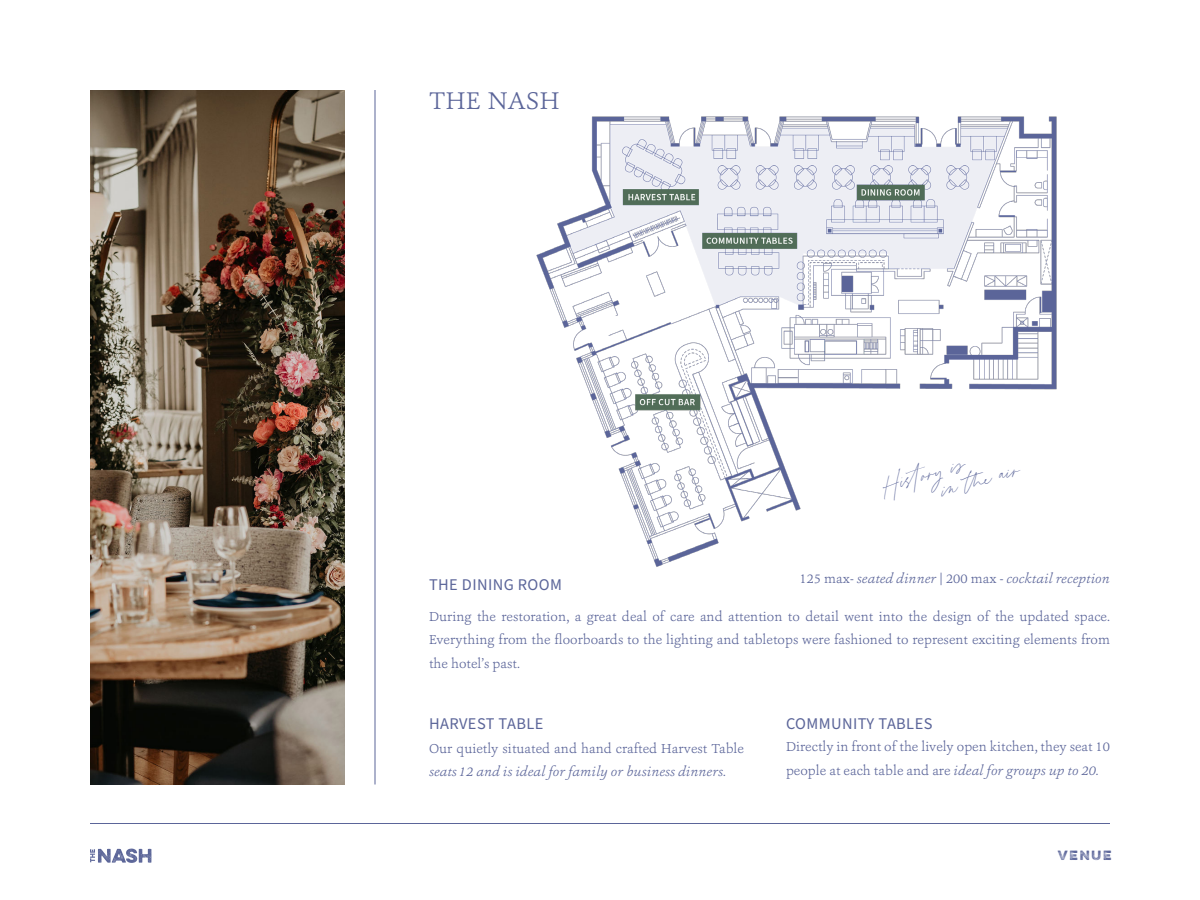
<style>
.page{position:relative;width:1200px;height:900px;background:#fff}
.page>*{position:absolute;margin:0;border:0;box-sizing:border-box;transform-origin:0 0}
.t1{font:300 25.2px "Ashbury";letter-spacing:.015em;color:#5b6599}
.t2{font:18px "Harlow Duo Script";color:#5b6599}
.t3{font:16.35px "Source Sans Pro";letter-spacing:.025em;color:#5b6599}
.t4{font:300 13.5px/23.7px "Ashbury";letter-spacing:.005em;color:#5b6599}
.t5{font:italic 300 13.5px "Ashbury";letter-spacing:.005em;color:#5b6599}
.t6{font:300 12px "Eveleth";letter-spacing:.15em;color:#5b6599}
.s1{font-style:normal}
.s2{font-style:italic}
</style>
<div class="page">
<hr style="left:90px;top:823px;width:1020px;height:1px;background:#5b6599">
<svg style="left:90px;top:849px;width:61px;height:14px"></svg>
<img style="left:536px;top:116px;width:521px;height:451px">
<img style="left:90px;top:90px;width:255px;height:694px">
<hr style="left:375px;top:90px;width:1px;height:694px;background:#5b6599">
<svg style="left:998px;top:468px;width:24px;height:12px"></svg>
<p class="t1" style="left:429px;top:85px;width:132px">THE NASH</p>
<p class="t2" style="left:884px;top:482px;width:81px;rotate:-16deg">Hist ory is</p>
<p class="t2" style="left:941px;top:486px;width:34px;rotate:-16deg">in the</p>
<p class="t5" style="left:799px;top:570px;width:312px"><span class="s1">125 max-</span> seated dinner <span class="s1">| 200 max -</span> cocktail reception</p>
<p class="t3" style="left:429px;top:573px;width:134px">THE DINING ROOM</p>
<p class="t4" style="left:429px;top:604px;width:683px;text-align:justify">During the restoration, a great deal of care and attention to detail went into the design of the updated space.<br>Everything from the floorboards to the lighting and tabletops were fashioned to represent exciting elements from the hotel’s past.</p>
<p class="t3" style="left:429px;top:713px;width:116px">HARVEST TABLE</p>
<p class="t3" style="left:786px;top:713px;width:148px">COMMUNITY TABLES</p>
<p class="t4" style="left:429px;top:736px;width:316px">Our quietly situated and hand crafted Harvest Table <span class="s2">seats 12 and is ideal for family or business dinners.</span></p>
<p class="t4" style="left:786px;top:735px;width:325px">Directly in front of the lively open kitchen, they seat 10 people at each table and are <span class="s2">ideal for groups up to 20.</span></p>
<p class="t6" style="left:1058px;top:846px;width:55px">VENUE</p>
</div>
